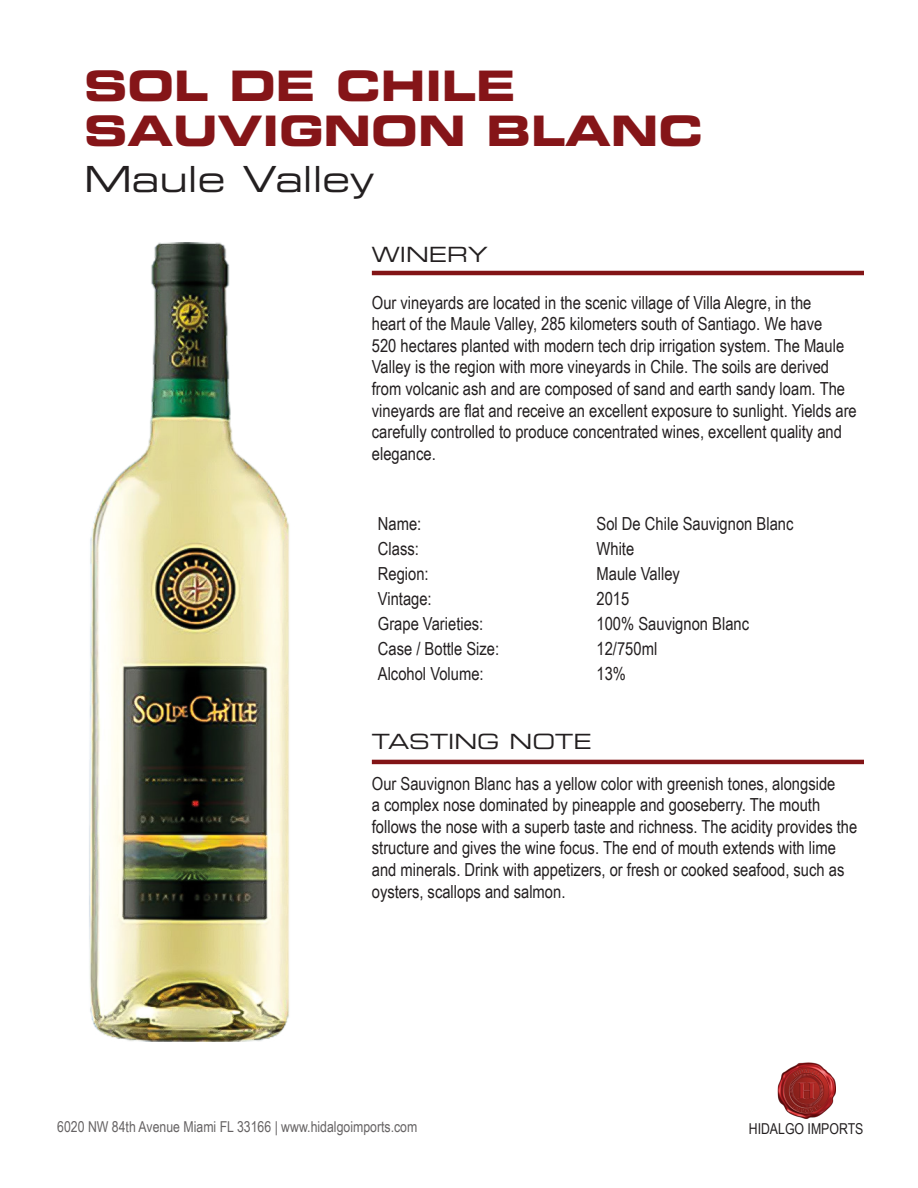
<style>
.page{position:relative;width:918px;height:1188px;background:#fff}
.page>*{position:absolute;margin:0;border:0;box-sizing:border-box;transform-origin:0 0}
.t1{font:42px/45px "Eurostile LT Std Bold Ex 2";color:#851518}
.t2{font:36px "Eurostile LT Std Ex 2";color:#231f20}
.t3{font:21px "Eurostile LT Std Ex 2";color:#231f20}
.t4{font:18px/21.6px "Arial Narrow";color:#231f20}
.t5{font:15px "Arial Narrow";color:#231f20}
</style>
<div class="page">
<hr style="left:372px;top:760px;width:492px;height:4px;background:#821416">
<hr style="left:372px;top:271px;width:492px;height:4px;background:#821416">
<img style="left:777px;top:1062px;width:59px;height:57px">
<img style="left:89px;top:242px;width:200px;height:800px">
<p class="t1" style="left:84px;top:62px;width:621px">SOL DE CHILE<br>SAUVIGNON BLANC</p>
<p class="t2" style="left:84px;top:155px;width:292px">Maule Valley</p>
<p class="t3" style="left:372px;top:240px;width:118px">WINERY</p>
<p class="t4" style="left:372px;top:291px;width:486px">Our vineyards are located in the scenic village of Villa Alegre, in the<br>heart of the Maule Valley, 285 kilometers south of Santiago. We have<br>520 hectares planted with modern tech drip irrigation system. The Maule Valley is the region with more vineyards in Chile. The soils are derived from volcanic ash and are composed of sand and earth sandy loam. The vineyards are flat and receive an excellent exposure to sunlight. Yields are carefully controlled to produce concentrated wines, excellent quality and elegance.</p>
<p class="t4" style="left:378px;top:512px;width:45px">Name:</p>
<p class="t4" style="left:597px;top:512px;width:198px">Sol De Chile Sauvignon Blanc</p>
<p class="t4" style="left:378px;top:537px;width:43px">Class:</p>
<p class="t4" style="left:597px;top:537px;width:39px">White</p>
<p class="t4" style="left:378px;top:562px;width:52px">Region:</p>
<p class="t4" style="left:597px;top:562px;width:85px">Maule Valley</p>
<p class="t4" style="left:378px;top:587px;width:55px">Vintage:</p>
<p class="t4" style="left:597px;top:587px;width:34px">2015</p>
<p class="t4" style="left:378px;top:612px;width:107px">Grape Varieties:</p>
<p class="t4" style="left:597px;top:612px;width:154px">100% Sauvignon Blanc</p>
<p class="t4" style="left:378px;top:637px;width:123px">Case / Bottle Size:</p>
<p class="t4" style="left:597px;top:637px;width:62px">12/750ml</p>
<p class="t4" style="left:378px;top:662px;width:107px">Alcohol Volume:</p>
<p class="t4" style="left:597px;top:662px;width:31px">13%</p>
<p class="t3" style="left:372px;top:727px;width:221px">TASTING NOTE</p>
<p class="t4" style="left:372px;top:772px;width:487px">Our Sauvignon Blanc has a yellow color with greenish tones, alongside<br>a complex nose dominated by pineapple and gooseberry. The mouth follows the nose with a superb taste and richness. The acidity provides the structure and gives the wine focus. The end of mouth extends with lime and minerals. Drink with appetizers, or fresh or cooked seafood, such as oysters, scallops and salmon.</p>
<p class="t5" style="left:57px;top:1116px;width:362px">6020 NW 84th Avenue Miami FL 33166 | www.hidalgoimports.com</p>
<p class="t5" style="left:749px;top:1118px;width:116px">HIDALGO IMPORTS</p>
</div>
